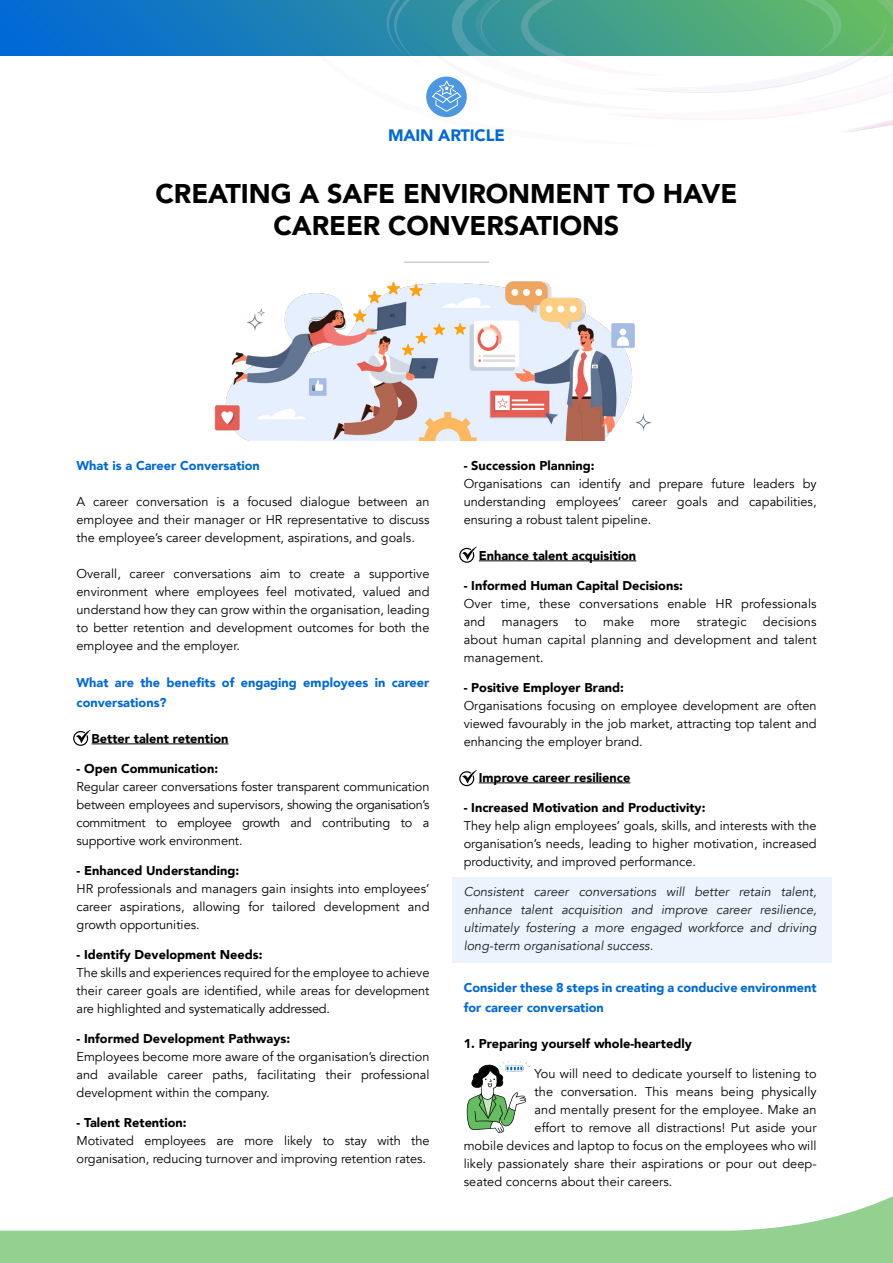
<style>
.page{position:relative;width:893px;height:1263px;background:#fff}
.page>*{position:absolute;margin:0;border:0;box-sizing:border-box;transform-origin:0 0}
.t1{font:900 27px/32.4px "Avenir";letter-spacing:-.005em;color:#000;text-align:center}
.t2{font:900 16.5px "Avenir";letter-spacing:-.01em;color:#0069d6}
.t3{font:12.75px/18px "Avenir";color:#000;text-align:justify}
.t4{font:900 12.75px "Avenir";color:#000}
.t5{font:italic 12.75px/18px "Avenir";color:#000;text-align:justify}
.t6{font:900 12.75px/19.5px "Avenir";color:#0069d6}
</style>
<div class="page">
<svg style="left:0;top:1196px;width:893px;height:67px;fill:#94d090"></svg>
<svg style="left:0;top:0;width:306px;height:55px;background:#0e74c5"></svg>
<hr style="left:479px;top:560px;width:157px;height:1px;background:#000">
<hr style="left:479px;top:782px;width:151px;height:1px;background:#000">
<svg style="left:306px;top:0;width:587px;height:133px"></svg>
<hr style="left:92px;top:743px;width:137px;height:1px;background:#000">
<hr style="left:404px;top:262px;width:85px;height:1px;background:#bcbec0">
<img style="left:214px;top:281px;width:438px;height:159px">
<svg style="left:73px;top:730px;width:18px;height:16px"></svg>
<div style="left:452px;top:877px;width:380px;height:86px;background:#ecf3fc"></div>
<svg style="left:459px;top:547px;width:18px;height:16px"></svg>
<svg style="left:459px;top:770px;width:18px;height:16px"></svg>
<svg style="left:467px;top:1061px;width:63px;height:72px"></svg>
<p class="t2" style="left:388px;top:121px;width:118px">MAIN ARTICLE</p>
<h1 class="t1" style="left:156px;top:177px;width:583px">CREATING A SAFE ENVIRONMENT TO HAVE<br>CAREER CONVERSATIONS</h1>
<p class="t6" style="left:77px;top:455px;width:185px">What is a Career Conversation</p>
<p class="t3" style="left:77px;top:493px;width:354px">A career conversation is a focused dialogue between an employee and their manager or HR representative to discuss the employee’s career development, aspirations, and goals.</p>
<p class="t3" style="left:77px;top:565px;width:354px">Overall, career conversations aim to create a supportive environment where employees feel motivated, valued and understand how they can grow within the organisation, leading to better retention and development outcomes for both the employee and the employer.</p>
<p class="t6" style="left:77px;top:673px;width:354px">What are the benefits of engaging employees in career conversations?</p>
<p class="t4" style="left:92px;top:727px;width:138px">Better talent retention</p>
<p class="t4" style="left:77px;top:757px;width:143px">- Open Communication:</p>
<p class="t3" style="left:77px;top:778px;width:354px">Regular career conversations foster transparent communication between employees and supervisors, showing the organisation’s commitment to employee growth and contributing to a supportive work environment.</p>
<p class="t4" style="left:77px;top:860px;width:164px">- Enhanced Understanding:</p>
<p class="t3" style="left:77px;top:880px;width:354px">HR professionals and managers gain insights into employees’ career aspirations, allowing for tailored development and growth opportunities.</p>
<p class="t4" style="left:77px;top:944px;width:188px">- Identify Development Needs:</p>
<p class="t3" style="left:77px;top:964px;width:354px">The skills and experiences required for the employee to achieve their career goals are identified, while areas for development are highlighted and systematically addressed.</p>
<p class="t4" style="left:77px;top:1028px;width:215px">- Informed Development Pathways:</p>
<p class="t3" style="left:77px;top:1048px;width:354px">Employees become more aware of the organisation’s direction and available career paths, facilitating their professional development within the company.</p>
<p class="t4" style="left:77px;top:1112px;width:112px">- Talent Retention:</p>
<p class="t3" style="left:77px;top:1132px;width:354px">Motivated employees are more likely to stay with the organisation, reducing turnover and improving retention rates.</p>
<p class="t4" style="left:464px;top:454px;width:133px">- Succession Planning:</p>
<p class="t3" style="left:464px;top:475px;width:354px">Organisations can identify and prepare future leaders by understanding employees’ career goals and capabilities, ensuring a robust talent pipeline.</p>
<p class="t4" style="left:479px;top:544px;width:159px">Enhance talent acquisition</p>
<p class="t4" style="left:464px;top:574px;width:221px">- Informed Human Capital Decisions:</p>
<p class="t3" style="left:464px;top:595px;width:354px">Over time, these conversations enable HR professionals and</p>
<p class="t3" style="left:464px;top:613px;width:354px;text-indent:299px">decisions about human capital planning and development and talent management.</p>
<p class="t4" style="left:464px;top:676px;width:162px">- Positive Employer Brand:</p>
<p class="t3" style="left:464px;top:697px;width:354px">Organisations focusing on employee development are often viewed favourably in the job market, attracting top talent and enhancing the employer brand.</p>
<p class="t4" style="left:479px;top:767px;width:153px">Improve career resilience</p>
<p class="t4" style="left:464px;top:797px;width:243px">- Increased Motivation and Productivity:</p>
<p class="t3" style="left:464px;top:817px;width:354px">They help align employees’ goals, skills, and interests with the organisation’s needs, leading to higher motivation, increased productivity, and improved performance.</p>
<p class="t5" style="left:464px;top:883px;width:354px">Consistent career conversations will better retain talent, enhance talent acquisition and improve career resilience, ultimately fostering a more engaged workforce and driving long-term organisational success.</p>
<p class="t6" style="left:464px;top:977px;width:354px">Consider these 8 steps in creating a conducive environment for career conversation</p>
<p class="t4" style="left:464px;top:1032px;width:230px">1. Preparing yourself whole-heartedly</p>
<p class="t3" style="left:535px;top:1064px;width:283px">You will need to dedicate yourself to listening to</p>
<p class="t3" style="left:535px;top:1082px;width:283px">the conversation. This means being physically</p>
<p class="t3" style="left:535px;top:1100px;width:284px">and mentally present for the employee. Make an</p>
<p class="t3" style="left:535px;top:1118px;width:284px">effort to remove all distractions! Put aside your</p>
<p class="t3" style="left:464px;top:1136px;width:354px">mobile devices and laptop to focus on the employees who will</p>
<p class="t3" style="left:464px;top:1154px;width:354px">likely passionately share their aspirations or pour out deep-</p>
<p class="t3" style="left:464px;top:1172px;width:210px">seated concerns about their careers.</p>
<p class="t3" style="left:502px;top:613px;width:58px">managers</p>
<p class="t3" style="left:575px;top:613px;width:13px">to</p>
<p class="t3" style="left:603px;top:613px;width:33px">make</p>
<p class="t3" style="left:650px;top:613px;width:31px">more</p>
<p class="t3" style="left:697px;top:613px;width:51px">strategic</p>
</div>
